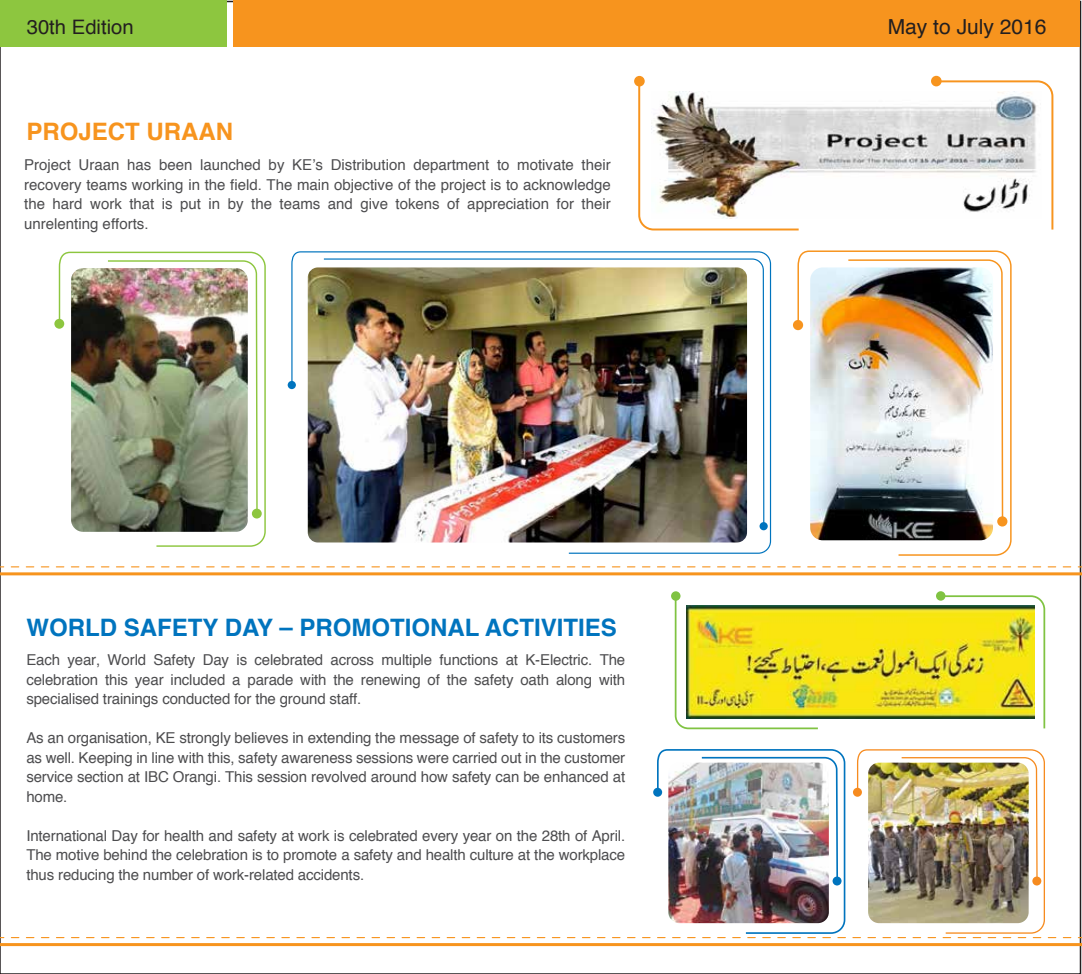
<style>
.page{position:relative;width:1082px;height:974px;background:#fff}
.page>*{position:absolute;margin:0;border:0;box-sizing:border-box;transform-origin:0 0}
.t1{font:700 24px "Helvetica";color:#0074be}
.t2{font:700 24px "Helvetica";color:#f7941e}
.t3{font:20.7px "Helvetica";color:#231f20}
.t4{font:19.95px "Helvetica";color:#231f20}
.t5{font:15px/19.5px "Helvetica";letter-spacing:-.01em;color:#4d4d4f;text-align:justify}
</style>
<div class="page">
<div style="left:233px;top:0;width:846px;height:47px;background:#f7941e"></div>
<div style="left:0;top:0;width:226px;height:47px;background:#8dc63f"></div>
<hr style="left:0;top:943px;width:1082px;height:3px;background:#f7941e">
<svg style="left:11px;top:566px;width:1071px;height:1px"></svg>
<hr style="left:0;top:572px;width:1082px;height:3px;background:#f7941e">
<svg style="left:674px;top:594px;width:145px;height:136px"></svg>
<svg style="left:938px;top:594px;width:108px;height:135px"></svg>
<div style="left:936px;top:591px;width:9px;height:9px;background:#80c342;border-radius:50%"></div>
<div style="left:671px;top:591px;width:9px;height:9px;background:#80c342;border-radius:50%"></div>
<img style="left:686px;top:605px;width:348px;height:113px">
<img style="left:11px;top:748px;width:1071px;height:190px">
<div style="left:653px;top:787px;width:9px;height:9px;background:#0074be;border-radius:50%"></div>
<div style="left:832px;top:876px;width:9px;height:9px;background:#0074be;border-radius:50%"></div>
<svg style="left:637px;top:80px;width:162px;height:151px"></svg>
<svg style="left:934px;top:79px;width:120px;height:151px"></svg>
<div style="left:931px;top:76px;width:10px;height:10px;background:#f7941e;border-radius:50%"></div>
<div style="left:634px;top:76px;width:10px;height:10px;background:#f7941e;border-radius:50%"></div>
<img style="left:651px;top:92px;width:390px;height:126px">
<svg style="left:797px;top:250px;width:215px;height:306px"></svg>
<div style="left:793px;top:320px;width:10px;height:10px;background:#f7941e;border-radius:50%"></div>
<img style="left:846px;top:259px;width:158px;height:264px">
<div style="left:997px;top:516px;width:10px;height:10px;background:#f7941e;border-radius:50%"></div>
<svg style="left:291px;top:251px;width:480px;height:303px"></svg>
<div style="left:288px;top:381px;width:8px;height:8px;background:#0074be;border-radius:50%"></div>
<svg style="left:323px;top:258px;width:442px;height:269px"></svg>
<div style="left:759px;top:522px;width:8px;height:8px;background:#0074be;border-radius:50%"></div>
<img style="left:308px;top:267px;width:439px;height:275px">
<svg style="left:58px;top:251px;width:208px;height:296px"></svg>
<div style="left:54px;top:319px;width:10px;height:10px;background:#8dc63f;border-radius:50%"></div>
<img style="left:106px;top:259px;width:152px;height:256px">
<div style="left:252px;top:508px;width:10px;height:10px;background:#8dc63f;border-radius:50%"></div>
<h3 class="t4" style="left:27px;top:14px;width:108px">30th Edition</h3>
<h2 class="t3" style="left:887px;top:12px;width:160px">May to July 2016</h2>
<h1 class="t2" style="left:26px;top:115px;width:208px">PROJECT URAAN</h1>
<p class="t5" style="left:24px;top:156px;width:588px">Project Uraan has been launched by KE’s Distribution department to motivate their recovery teams working in the field. The main objective of the project is to acknowledge the hard work that is put in by the teams and give tokens of appreciation for their unrelenting efforts.</p>
<h1 class="t1" style="left:26px;top:611px;width:592px">WORLD SAFETY DAY – PROMOTIONAL ACTIVITIES</h1>
<p class="t5" style="left:26px;top:651px;width:600px">Each year, World Safety Day is celebrated across multiple functions at K-Electric. The celebration this year included a parade with the renewing of the safety oath along with specialised trainings conducted for the ground staff.</p>
<p class="t5" style="left:26px;top:729px;width:600px">As an organisation, KE strongly believes in extending the message of safety to its customers as well. Keeping in line with this, safety awareness sessions were carried out in the customer service section at IBC Orangi. This session revolved around how safety can be enhanced at home.</p>
<p class="t5" style="left:26px;top:826px;width:600px">International Day for health and safety at work is celebrated every year on the 28th of April.<br>The motive behind the celebration is to promote a safety and health culture at the workplace thus reducing the number of work-related accidents.</p>
</div>
